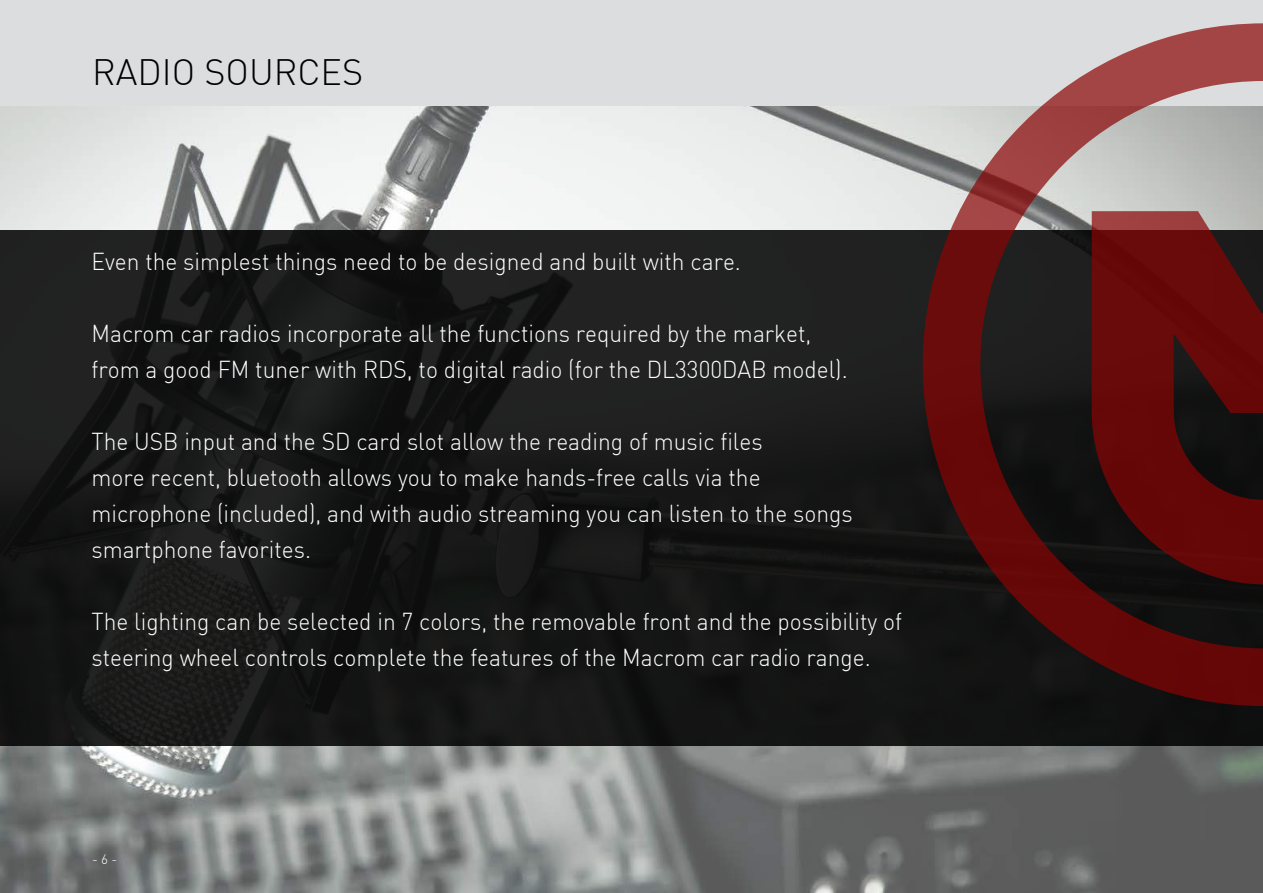
<style>
.page{position:relative;width:1263px;height:893px;background:#fff}
.page>*{position:absolute;margin:0;border:0;box-sizing:border-box;transform-origin:0 0}
.t1{font:300 36px "DIN";color:#000}
.t2{font:300 24px/36px "DIN";color:#fff;scale:.95 1}
.t3{font:300 13.5px "DIN";color:#fff}
</style>
<div class="page">
<img style="left:0;top:106px;width:1263px;height:787px">
<div style="left:0;top:230px;width:1263px;height:516px;background:#171717"></div>
<div style="left:0;top:0;width:1263px;height:106px;background:#dcddde"></div>
<svg style="left:921px;top:23px;width:342px;height:683px"></svg>
<h1 class="t1" style="left:92px;top:50px;width:273px">RADIO SOURCES</h1>
<p class="t2" style="left:91px;top:243px;width:685px">Even the simplest things need to be designed and built with care.</p>
<p class="t2" style="left:91px;top:315px;width:798px">Macrom car radios incorporate all the functions required by the market, from a good FM tuner with RDS, to digital radio (for the DL3300DAB model).</p>
<p class="t2" style="left:91px;top:423px;width:803px">The USB input and the SD card slot allow the reading of music files<br>more recent, bluetooth allows you to make hands-free calls via the microphone (included), and with audio streaming you can listen to the songs smartphone favorites.</p>
<p class="t2" style="left:91px;top:603px;width:855px">The lighting can be selected in 7 colors, the removable front and the possibility of steering wheel controls complete the features of the Macrom car radio range.</p>
<p class="t3" style="left:92px;top:851px;width:27px">- 6 -</p>
</div>
